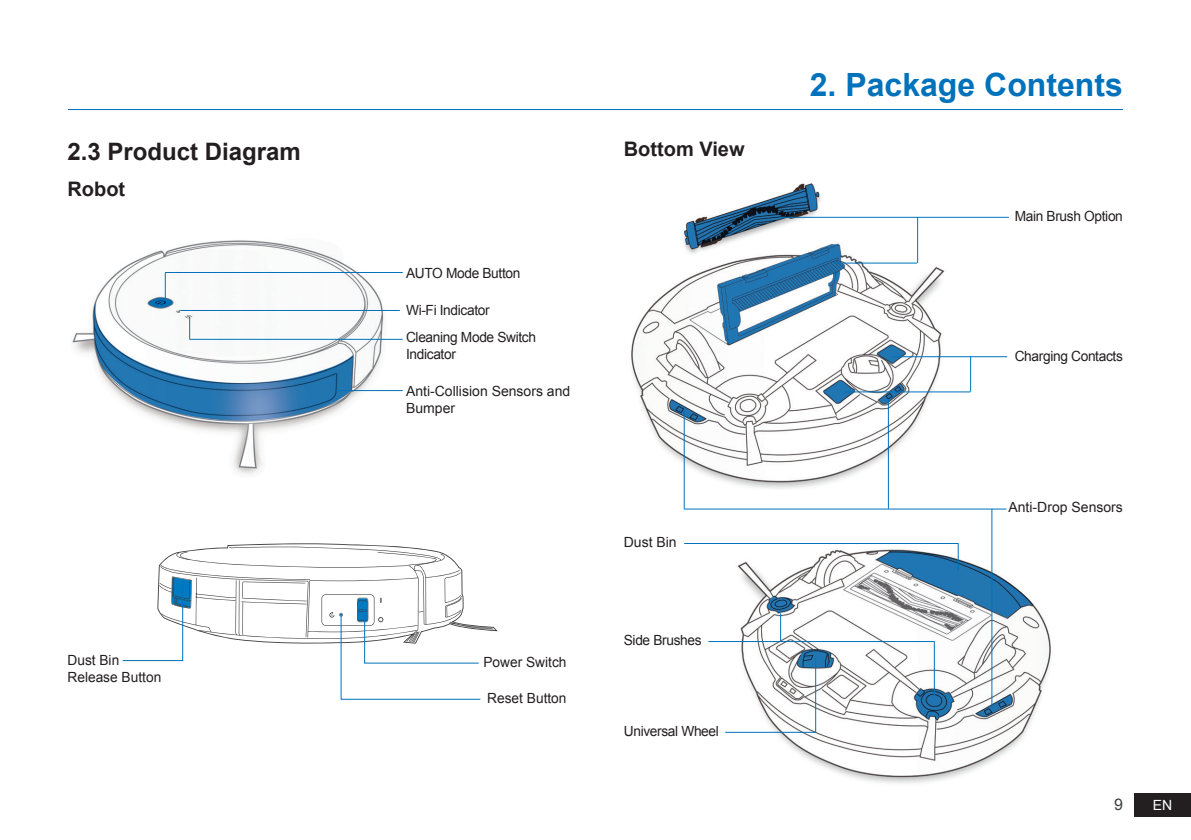
<style>
.page{position:relative;width:1191px;height:840px;background:#fff}
.page>*{position:absolute;margin:0;border:0;box-sizing:border-box;transform-origin:0 0}
.t1{font:700 32px "Arial";color:#0072bc}
.t2{font:700 24px "Arial";color:#231f20}
.t3{font:700 20px "Arial";color:#231f20}
.t4{font:16px "Arial";color:#3e3e3f}
.t5{font:14px/26.8px "Arial";letter-spacing:-.025em;color:#231f20}
.t6{font:14px/16.8px "Arial";color:#231f20}
.t7{font:14px "Arial";color:#fff}
</style>
<div class="page">
<hr style="left:68px;top:109px;width:1055px;height:1px;background:#0072bc">
<div style="left:1134px;top:792px;width:57px;height:24px;background:#231f20"></div>
<img style="left:72px;top:240px;width:331px;height:234px">
<hr style="left:336px;top:390px;width:67px;height:1px;background:#0072bc">
<hr style="left:165px;top:272px;width:238px;height:1px;background:#0072bc">
<hr style="left:180px;top:310px;width:220px;height:1px;background:#0072bc">
<hr style="left:189px;top:339px;width:214px;height:1px;background:#0072bc">
<svg style="left:122px;top:543px;width:375px;height:156px"></svg>
<svg style="left:165px;top:273px;width:1px;height:26px"></svg>
<svg style="left:189px;top:316px;width:1px;height:23px"></svg>
<img style="left:631px;top:183px;width:375px;height:307px">
<img style="left:683px;top:490px;width:368px;height:294px">
<hr style="left:834px;top:262px;width:83px;height:1px;background:#0072bc">
<hr style="left:917px;top:217px;width:1px;height:46px;background:#0072bc">
<hr style="left:970px;top:356px;width:1px;height:35px;background:#0072bc">
<hr style="left:684px;top:543px;width:274px;height:1px;background:#0072bc">
<svg style="left:958px;top:543px;width:1px;height:27px"></svg>
<hr style="left:725px;top:731px;width:91px;height:1px;background:#0072bc">
<hr style="left:815px;top:657px;width:1px;height:75px;background:#0072bc">
<hr style="left:934px;top:641px;width:1px;height:54px;background:#0072bc">
<svg style="left:780px;top:613px;width:1px;height:27px"></svg>
<hr style="left:888px;top:399px;width:1px;height:109px;background:#0072bc">
<hr style="left:991px;top:508px;width:1px;height:199px;background:#0072bc">
<hr style="left:684px;top:410px;width:1px;height:98px;background:#0072bc">
<hr style="left:778px;top:217px;width:231px;height:1px;background:#0072bc">
<hr style="left:891px;top:356px;width:116px;height:1px;background:#0072bc">
<hr style="left:844px;top:391px;width:126px;height:1px;background:#0072bc">
<hr style="left:708px;top:640px;width:226px;height:1px;background:#0072bc">
<hr style="left:684px;top:508px;width:322px;height:1px;background:#0072bc">
<h2 class="t2" style="left:67px;top:136px;width:235px">2.3 Product Diagram</h2>
<h3 class="t3" style="left:67px;top:176px;width:59px">Robot</h3>
<p class="t6" style="left:67px;top:651px;width:95px">Dust Bin<br>Release Button</p>
<p class="t5" style="left:406px;top:259px;width:116px">AUTO Mode Button</p>
<p class="t5" style="left:406px;top:296px;width:131px">Wi-Fi Indicator<br>Cleaning Mode Switch</p>
<p class="t5" style="left:406px;top:340px;width:51px">Indicator</p>
<p class="t6" style="left:406px;top:382px;width:166px">Anti-Collision Sensors and<br>Bumper</p>
<p class="t6" style="left:483px;top:653px;width:85px">Power Switch</p>
<p class="t6" style="left:487px;top:689px;width:81px">Reset Button</p>
<h3 class="t3" style="left:624px;top:136px;width:122px">Bottom View</h3>
<p class="t5" style="left:624px;top:529px;width:54px">Dust Bin</p>
<p class="t5" style="left:624px;top:626px;width:79px">Side Brushes</p>
<p class="t5" style="left:624px;top:717px;width:97px">Universal Wheel</p>
<h1 class="t1" style="left:810px;top:63px;width:314px">2. Package Contents</h1>
<p class="t5" style="left:1014px;top:202px;width:110px">Main Brush Option</p>
<p class="t5" style="left:1014px;top:342px;width:110px">Charging Contacts</p>
<p class="t6" style="left:1008px;top:498px;width:116px">Anti-Drop Sensors</p>
<p class="t4" style="left:1114px;top:793px;width:10px">9</p>
<p class="t7" style="left:1152px;top:795px;width:21px">EN</p>
</div>
